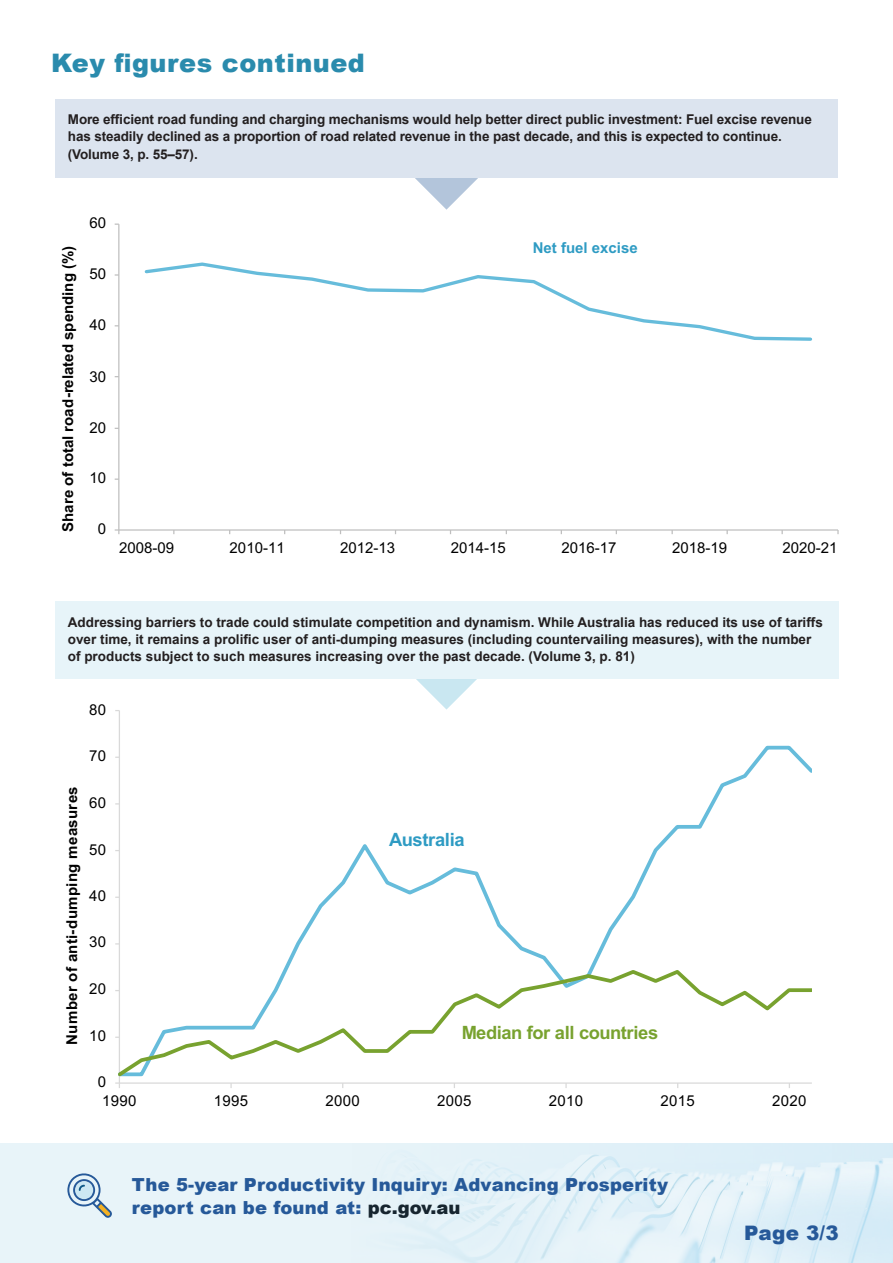
<style>
.page{position:relative;width:893px;height:1263px;background:#fff}
.page>*{position:absolute;margin:0;border:0;box-sizing:border-box;transform-origin:0 0}
.t1{font:900 25.5px "Arial";letter-spacing:.02em;color:#2a8bad}
.t2{font:900 19.95px "Arial";color:#265999}
.t3{font:700 18.3px "Arial";letter-spacing:-.02em;color:#78a22f}
.t4{font:700 18.3px "Arial";letter-spacing:-.02em;color:#2e9bc3}
.t5{font:900 18px/22.5px "Arial";letter-spacing:.01em;color:#265999}
.t6{font:15px "Arial";color:#000}
.t7{font:700 15px "Arial";color:#000}
.t8{font:700 15px "Arial";letter-spacing:.02em;color:#000}
.t9{font:700 15px "Arial";color:#2e9bc3}
.t10{font:700 13.5px/17.2px "Arial";color:#231f20}
.s1{color:#16252f}
</style>
<div class="page">
<svg style="left:415px;top:178px;width:63px;height:32px"></svg>
<svg style="left:416px;top:679px;width:61px;height:30px"></svg>
<div style="left:0;top:1143px;width:892px;height:120px;background:#e8f4f9"></div>
<img style="left:414px;top:1143px;width:479px;height:120px">
<div style="left:55px;top:99px;width:783px;height:79px;background:#dce4ef"></div>
<div style="left:55px;top:601px;width:784px;height:78px;background:#e7f4f9"></div>
<svg style="left:67px;top:1173px;width:45px;height:45px"></svg>
<hr style="left:118px;top:224px;width:1px;height:306px;background:#bfbfbf">
<hr style="left:119px;top:529px;width:719px;height:2px;background:#bfbfbf">
<svg style="left:144px;top:262px;width:669px;height:79px"></svg>
<hr style="left:119px;top:710px;width:1px;height:373px;background:#d9d9d9">
<hr style="left:119px;top:1082px;width:693px;height:2px;background:#d9d9d9">
<svg style="left:115px;top:1082px;width:5px;height:6px"></svg>
<svg style="left:285px;top:745px;width:527px;height:222px"></svg>
<svg style="left:119px;top:967px;width:693px;height:110px"></svg>
<h2 class="t1" style="left:51px;top:45px;width:315px">Key figures continued</h2>
<p class="t10" style="left:68px;top:111px;width:745px">More efficient road funding and charging mechanisms would help better direct public investment: Fuel excise revenue has steadily declined as a proportion of road related revenue in the past decade, and this is expected to continue. (Volume 3, p. 55–57).</p>
<p class="t6" style="left:89px;top:213px;width:18px">60</p>
<p class="t7" style="left:57px;top:532px;width:287px;rotate:-90deg">Share of total road-related spending (%)</p>
<p class="t9" style="left:533px;top:237px;width:106px">Net fuel excise</p>
<p class="t6" style="left:89px;top:264px;width:18px">50</p>
<p class="t6" style="left:89px;top:314px;width:18px">40</p>
<p class="t6" style="left:89px;top:366px;width:18px">30</p>
<p class="t6" style="left:89px;top:417px;width:18px">20</p>
<p class="t6" style="left:89px;top:468px;width:18px">10</p>
<p class="t6" style="left:98px;top:519px;width:10px">0</p>
<p class="t6" style="left:119px;top:537px;width:57px">2008-09</p>
<p class="t6" style="left:230px;top:537px;width:57px">2010-11</p>
<p class="t6" style="left:340px;top:537px;width:57px">2012-13</p>
<p class="t6" style="left:451px;top:537px;width:57px">2014-15</p>
<p class="t6" style="left:561px;top:537px;width:57px">2016-17</p>
<p class="t6" style="left:672px;top:537px;width:57px">2018-19</p>
<p class="t6" style="left:783px;top:537px;width:57px">2020-21</p>
<p class="t10" style="left:68px;top:614px;width:756px">Addressing barriers to trade could stimulate competition and dynamism. While Australia has reduced its use of tariffs over time, it remains a prolific user of anti-dumping measures (including countervailing measures), with the number of products subject to such measures increasing over the past decade. (Volume 3, p. 81)</p>
<p class="t6" style="left:89px;top:699px;width:19px">80</p>
<p class="t6" style="left:89px;top:746px;width:19px">70</p>
<p class="t8" style="left:61px;top:1045px;width:260px;rotate:-90deg">Number of anti-dumping measures</p>
<p class="t6" style="left:89px;top:792px;width:19px">60</p>
<p class="t6" style="left:89px;top:839px;width:19px">50</p>
<p class="t6" style="left:89px;top:886px;width:19px">40</p>
<p class="t6" style="left:89px;top:932px;width:19px">30</p>
<p class="t6" style="left:89px;top:978px;width:19px">20</p>
<p class="t6" style="left:89px;top:1025px;width:19px">10</p>
<p class="t4" style="left:389px;top:827px;width:77px">Australia</p>
<p class="t3" style="left:462px;top:1019px;width:198px">Median for all countries</p>
<p class="t6" style="left:98px;top:1072px;width:10px">0</p>
<p class="t6" style="left:102px;top:1090px;width:36px">1990</p>
<p class="t6" style="left:214px;top:1090px;width:36px">1995</p>
<p class="t6" style="left:325px;top:1090px;width:36px">2000</p>
<p class="t6" style="left:437px;top:1090px;width:36px">2005</p>
<p class="t6" style="left:549px;top:1090px;width:36px">2010</p>
<p class="t6" style="left:660px;top:1090px;width:36px">2015</p>
<p class="t6" style="left:772px;top:1090px;width:36px">2020</p>
<p class="t5" style="left:132px;top:1173px;width:538px">The 5-year Productivity Inquiry: Advancing Prosperity report can be found at: <span class="s1">pc.gov.au</span></p>
<p class="t2" style="left:744px;top:1218px;width:96px">Page 3/3</p>
</div>
